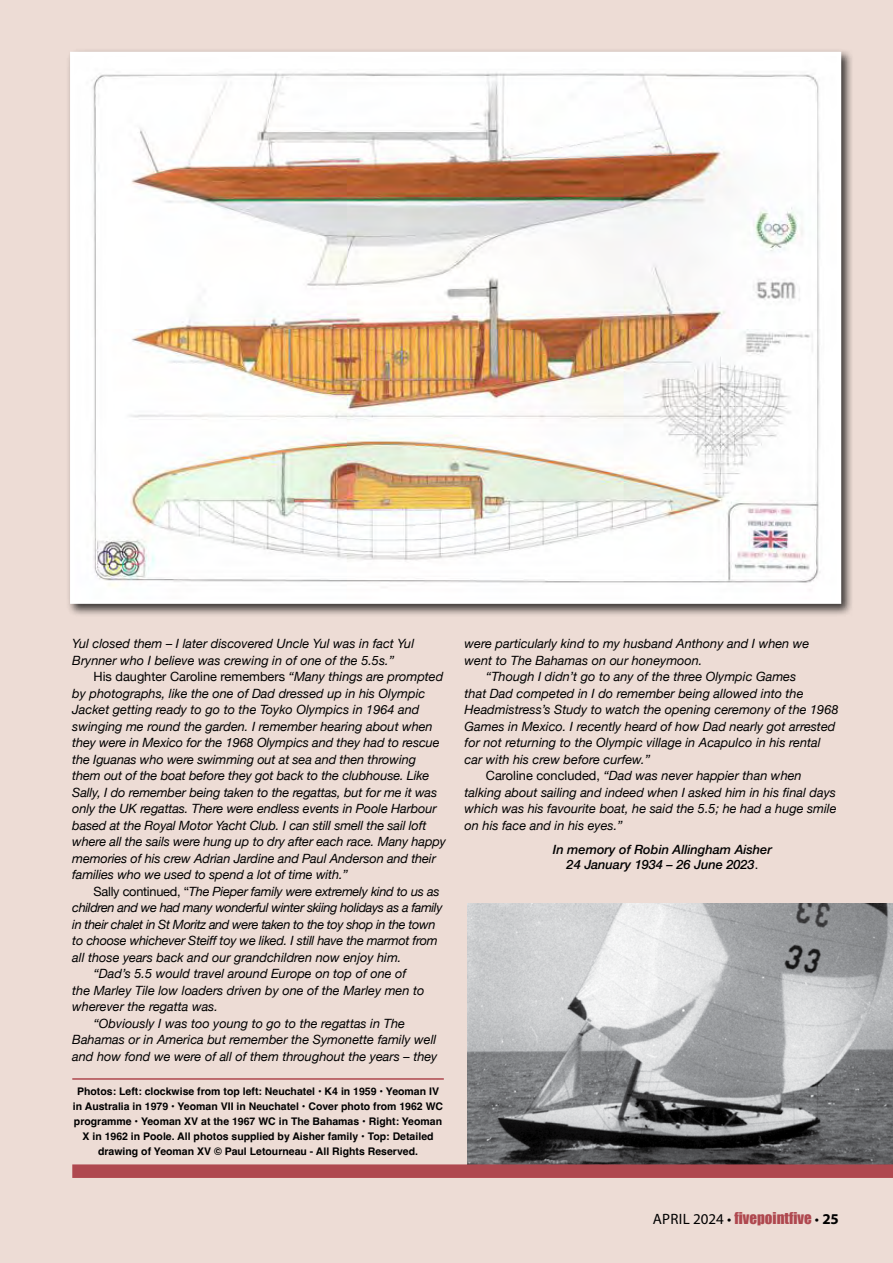
<style>
.page{position:relative;width:893px;height:1263px;background:#eddcd5}
.page>*{position:absolute;margin:0;border:0;box-sizing:border-box;transform-origin:0 0}
.t1{font:15px "Impact";color:#af484f}
.t2{font:italic 12.75px/16.5px "Helvetica Neue";color:#000}
.t3{font:italic 12.75px "Helvetica Neue";letter-spacing:-.03em;color:#000}
.t4{font:italic 12.75px "Helvetica Neue";letter-spacing:-.02em;color:#000}
.t5{font:italic 500 12.75px/15.8px "Helvetica Neue";color:#000;text-align:center}
.t6{font:700 10.5px/15px "Helvetica";color:#000;text-align:center}
.s1{font-style:normal}
.s2{font-weight:400;font-style:normal}
.s3{font-family:"Myriad Pro";color:#000}
.s4{font-family:"Myriad Pro";font-weight:700;color:#000}
</style>
<div class="page">
<div style="left:66px;top:48px;width:788px;height:569px;background:#000;opacity:.75"></div>
<img style="left:75px;top:57px;width:761px;height:542px">
<div style="left:70px;top:52px;width:771px;height:552px;border:4px solid #fff"></div>
<img style="left:467px;top:904px;width:426px;height:260px">
<hr style="left:72px;top:1078px;width:372px;height:2px;background:#af484f">
<div style="left:72px;top:1164px;width:821px;height:14px;background:#af484f"></div>
<p class="t2" style="left:72px;top:636px;width:343px">Yul closed them – I later discovered Uncle Yul was in fact Yul<br>Brynner who I believe was crewing in of one of the 5.5s.”</p>
<p class="t2" style="left:72px;top:669px;width:375px;text-indent:21px"><span class="s1">His daughter Caroline remembers</span> “Many things are prompted by photographs, like the one of Dad dressed up in his Olympic Jacket getting ready to go to the Toyko Olympics in 1964 and swinging me round the garden. I remember hearing about when they were in Mexico for the 1968 Olympics and they had to rescue the Iguanas who were swimming out at sea and then throwing them out of the boat before they got back to the clubhouse. Like Sally, I do remember being taken to the regattas, but for me it was only the UK regattas. There were endless events in Poole Harbour based at the Royal Motor Yacht Club. I can still smell the sail loft where all the sails were hung up to dry after each race. Many happy memories of his crew Adrian Jardine and Paul Anderson and their families who we used to spend a lot of time with.”</p>
<p class="t4" style="left:94px;top:882px;width:347px"><span class="s1">Sally continued, “</span>The Pieper family were extremely kind to us as</p>
<p class="t3" style="left:72px;top:898px;width:372px">children and we had many wonderful winter skiing holidays as a family</p>
<p class="t3" style="left:72px;top:915px;width:365px">in their chalet in St Moritz and were taken to the toy shop in the town</p>
<p class="t4" style="left:72px;top:931px;width:367px">to choose whichever Steiff toy we liked. I still have the marmot from</p>
<p class="t2" style="left:72px;top:949px;width:331px">all those years back and our grandchildren now enjoy him.</p>
<p class="t2" style="left:94px;top:966px;width:314px">“Dad’s 5.5 would travel around Europe on top of one of</p>
<p class="t2" style="left:72px;top:982px;width:354px">the Marley Tile low loaders driven by one of the Marley men to</p>
<p class="t2" style="left:72px;top:999px;width:147px">wherever the regatta was.</p>
<p class="t2" style="left:94px;top:1015px;width:313px">“Obviously I was too young to go to the regattas in The</p>
<p class="t2" style="left:72px;top:1032px;width:366px">Bahamas or in America but remember the Symonette family well</p>
<p class="t2" style="left:72px;top:1048px;width:367px">and how fond we were of all of them throughout the years – they</p>
<p class="t6" style="left:73px;top:1085px;width:372px">Photos: Left: clockwise from top left: Neuchatel • K4 in 1959 • Yeoman IV in Australia in 1979 • Yeoman VII in Neuchatel • Cover photo from 1962 WC programme • Yeoman XV at the 1967 WC in The Bahamas • Right: Yeoman X in 1962 in Poole. All photos supplied by Aisher family • Top: Detailed drawing of Yeoman XV © Paul Letourneau - All Rights Reserved.</p>
<p class="t2" style="left:465px;top:636px;width:346px">were particularly kind to my husband Anthony and I when we went to The Bahamas on our honeymoon.</p>
<p class="t2" style="left:486px;top:669px;width:312px">“Though I didn’t go to any of the three Olympic Games</p>
<p class="t2" style="left:465px;top:685px;width:340px">that Dad competed in I do remember being allowed into the</p>
<p class="t2" style="left:465px;top:702px;width:375px">Headmistress’s Study to watch the opening ceremony of the 1968</p>
<p class="t2" style="left:465px;top:718px;width:372px">Games in Mexico. I recently heard of how Dad nearly got arrested</p>
<p class="t2" style="left:465px;top:735px;width:357px">for not returning to the Olympic village in Acapulco in his rental</p>
<p class="t2" style="left:465px;top:751px;width:187px">car with his crew before curfew.”</p>
<p class="t2" style="left:486px;top:768px;width:317px"><span class="s1">Caroline concluded,</span> “Dad was never happier than when</p>
<p class="t2" style="left:465px;top:784px;width:373px">talking about sailing and indeed when I asked him in his final days</p>
<p class="t2" style="left:465px;top:801px;width:373px">which was his favourite boat, he said the 5.5; he had a huge smile</p>
<p class="t2" style="left:465px;top:817px;width:159px">on his face and in his eyes.”</p>
<p class="t5" style="left:553px;top:840px;width:221px">In memory of Robin Allingham Aisher<br>24 January 1934 – 26 June 2023<span class="s2">.</span></p>
<p class="t1" style="left:653px;top:1206px;width:188px"><span class="s3">APRIL 2024 •</span> FIVEPOINTFIVE <span class="s3">•</span> <span class="s4">25</span></p>
</div>
